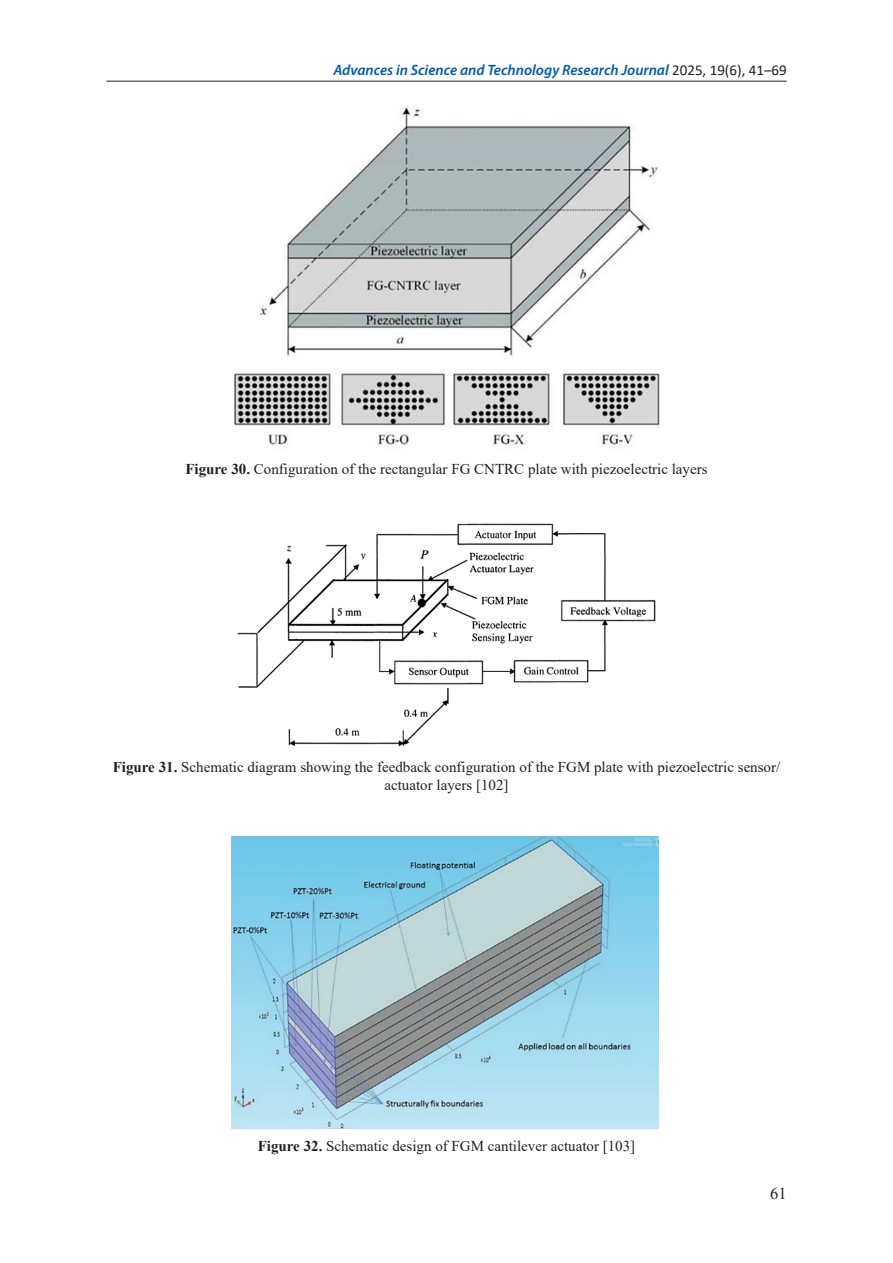
<style>
.page{position:relative;width:893px;height:1263px;background:#fff}
.page>*{position:absolute;margin:0;border:0;box-sizing:border-box;transform-origin:0 0}
.t1{font:16.5px "Times New Roman";color:#231f20}
.Figure{font:15px/18px "Times New Roman";color:#231f20;text-align:center}
.t2{font:italic 600 15px "Myriad Pro";color:#015aaa}
.s1{font-family:"Calibri";font-weight:400;font-style:normal;color:#231f20}
.s2{font-weight:700}
</style>
<div class="page">
<hr style="left:106px;top:81px;width:681px;height:1px;background:#231f20">
<img style="left:234px;top:107px;width:426px;height:338px">
<img style="left:231px;top:836px;width:427px;height:292px">
<img style="left:237px;top:523px;width:419px;height:224px">
<p class="t2" style="left:333px;top:60px;width:455px">Advances in Science and Technology Research Journal <span class="s1">2025, 19(6), 41–69</span></p>
<p class="Figure" style="left:185px;top:460px;width:524px"><span class="s2">Figure 30.</span> Configuration of the rectangular FG CNTRC plate with piezoelectric layers</p>
<p class="Figure" style="left:113px;top:757px;width:669px"><span class="s2">Figure 31.</span> Schematic diagram showing the feedback configuration of the FGM plate with piezoelectric sensor/ actuator layers [102]</p>
<p class="Figure" style="left:258px;top:1137px;width:379px"><span class="s2">Figure 32.</span> Schematic design of FGM cantilever actuator [103]</p>
<p class="t1" style="left:770px;top:1182px;width:18px">61</p>
</div>
